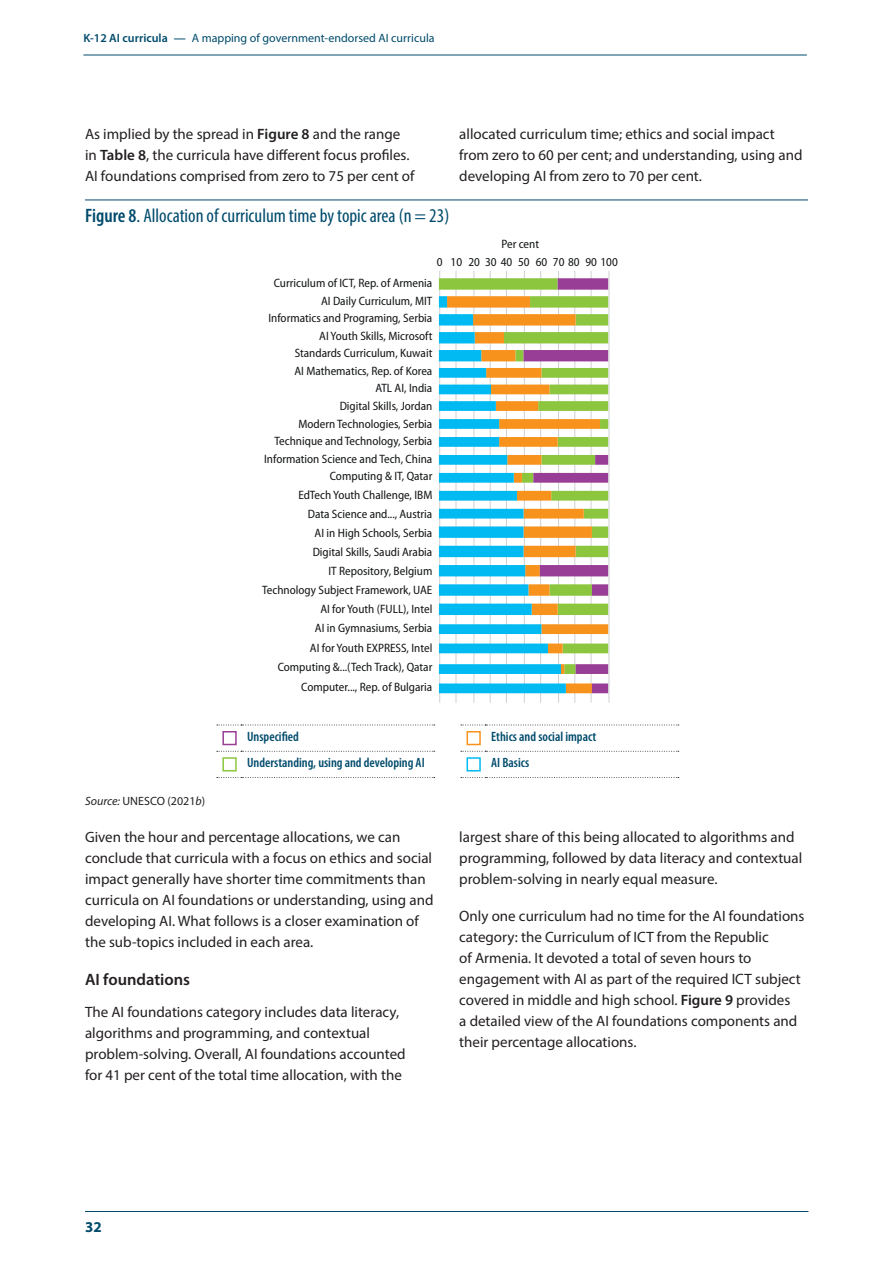
<style>
.page{position:relative;width:893px;height:1263px;background:#fff}
.page>*{position:absolute;margin:0;border:0;box-sizing:border-box;transform-origin:0 0}
.t1{font:condensed 19.5px "Myriad Pro";color:#004b6c}
.t2{font:600 16.5px "Myriad Pro";color:#231f20}
.t3{font:15px/21px "Myriad Pro";color:#231f20}
.t4{font:700 15px "Myriad Pro";color:#004b6c}
.t5{font:600 condensed 13.5px/26.2px "Myriad Pro";color:#004b6c}
.t6{font:semi-condensed 12.15px/17.5px "Myriad Pro";color:#111314;text-align:right}
.t7{font:12px "Myriad Pro";color:#004b6c}
.t8{font:12px "Myriad Pro";color:#231f20}
.s1{font-weight:600}
.s2{font-style:italic}
</style>
<div class="page">
<hr style="left:83px;top:55px;width:724px;height:1px;background:#004b6c">
<hr style="left:85px;top:1211px;width:723px;height:1px;background:#004b6c">
<hr style="left:85px;top:200px;width:723px;height:1px;background:#004b6c">
<hr style="left:455px;top:271px;width:1px;height:432px;background:#cfd1d0">
<hr style="left:473px;top:271px;width:1px;height:432px;background:#cfd1d0">
<hr style="left:490px;top:271px;width:1px;height:432px;background:#cfd1d0">
<hr style="left:506px;top:271px;width:1px;height:432px;background:#cfd1d0">
<hr style="left:524px;top:271px;width:1px;height:432px;background:#cfd1d0">
<hr style="left:540px;top:271px;width:1px;height:432px;background:#cfd1d0">
<hr style="left:558px;top:271px;width:1px;height:432px;background:#cfd1d0">
<hr style="left:574px;top:271px;width:1px;height:432px;background:#cfd1d0">
<hr style="left:591px;top:271px;width:1px;height:432px;background:#cfd1d0">
<hr style="left:608px;top:271px;width:1px;height:432px;background:#cfd1d0">
<hr style="left:439px;top:271px;width:1px;height:432px;background:#cfd1d0">
<svg style="left:439px;top:278px;width:85px;height:18px;fill:#8bc63e"></svg>
<svg style="left:439px;top:296px;width:85px;height:397px"></svg>
<svg style="left:524px;top:278px;width:84px;height:415px"></svg>
<svg style="left:217px;top:725px;width:218px;height:1px"></svg>
<svg style="left:217px;top:751px;width:218px;height:1px"></svg>
<svg style="left:217px;top:777px;width:218px;height:1px"></svg>
<div style="left:222px;top:731px;width:15px;height:14px;border:2px solid #983e97"></div>
<div style="left:222px;top:757px;width:15px;height:14px;border:2px solid #8bc63e"></div>
<svg style="left:461px;top:725px;width:218px;height:1px"></svg>
<svg style="left:461px;top:777px;width:218px;height:1px"></svg>
<svg style="left:461px;top:751px;width:218px;height:1px"></svg>
<div style="left:466px;top:731px;width:15px;height:14px;border:2px solid #f7931d"></div>
<div style="left:466px;top:757px;width:15px;height:14px;border:2px solid #00baf1"></div>
<p class="t7" style="left:83px;top:30px;width:353px"><span class="s1">K-12 AI curricula —</span> A mapping of government-endorsed AI curricula</p>
<p class="t3" style="left:85px;top:123px;width:331px">As implied by the spread in <span class="s1">Figure 8</span> and the range in <span class="s1">Table 8</span>, the curricula have different focus profiles.<br>AI foundations comprised from zero to 75 per cent of</p>
<p class="t3" style="left:459px;top:123px;width:345px">allocated curriculum time; ethics and social impact from zero to 60 per cent; and understanding, using and developing AI from zero to 70 per cent.</p>
<h1 class="t1" style="left:85px;top:203px;width:366px"><span class="s1">Figure 8</span>. Allocation of curriculum time by topic area (n = 23)</h1>
<p class="t6" style="left:437px;top:235px;width:183px;line-height:18px;text-align:left;text-indent:65px">Per cent<br>0 10 20 30 40 50 60 70 80 90 100</p>
<p class="t6" style="left:264px;top:275px;width:170px">Curriculum of ICT, Rep. of Armenia<br>AI Daily Curriculum, MIT<br>Informatics and Programing, Serbia<br>AI Youth Skills, Microsoft<br>Standards Curriculum, Kuwait<br>AI Mathematics, Rep. of Korea<br>ATL AI, India<br>Digital Skills, Jordan<br>Modern Technologies, Serbia<br>Technique and Technology, Serbia<br>Information Science and Tech, China<br>Computing &amp; IT, Qatar</p>
<p class="t6" style="left:262px;top:486px;width:172px;line-height:19.2px">EdTech Youth Challenge, IBM<br>Data Science and..., Austria<br>AI in High Schools, Serbia<br>Digital Skills, Saudi Arabia<br>IT Repository, Belgium<br>Technology Subject Framework, UAE<br>AI for Youth (FULL), Intel<br>AI in Gymnasiums, Serbia<br>AI for Youth EXPRESS, Intel<br>Computing &amp;...(Tech Track), Qatar<br>Computer..., Rep. of Bulgaria</p>
<p class="t5" style="left:247px;top:724px;width:179px">Unspecified<br>Understanding, using and developing AI</p>
<p class="t5" style="left:491px;top:724px;width:107px">Ethics and social impact<br>AI Basics</p>
<p class="t8" style="left:85px;top:793px;width:122px"><span class="s2">Source:</span> UNESCO (2021<span class="s2">b</span>)</p>
<p class="t3" style="left:85px;top:826px;width:350px">Given the hour and percentage allocations, we can conclude that curricula with a focus on ethics and social impact generally have shorter time commitments than curricula on AI foundations or understanding, using and developing AI. What follows is a closer examination of the sub-topics included in each area.</p>
<p class="t2" style="left:85px;top:968px;width:106px">AI foundations</p>
<p class="t3" style="left:85px;top:1001px;width:322px">The AI foundations category includes data literacy, algorithms and programming, and contextual problem-solving. Overall, AI foundations accounted for 41 per cent of the total time allocation, with the</p>
<p class="t3" style="left:459px;top:826px;width:345px">largest share of this being allocated to algorithms and programming, followed by data literacy and contextual problem-solving in nearly equal measure.</p>
<p class="t3" style="left:459px;top:905px;width:347px">Only one curriculum had no time for the AI foundations category: the Curriculum of ICT from the Republic<br>of Armenia. It devoted a total of seven hours to engagement with AI as part of the required ICT subject covered in middle and high school. <span class="s1">Figure 9</span> provides<br>a detailed view of the AI foundations components and their percentage allocations.</p>
<p class="t4" style="left:85px;top:1217px;width:18px">32</p>
</div>
